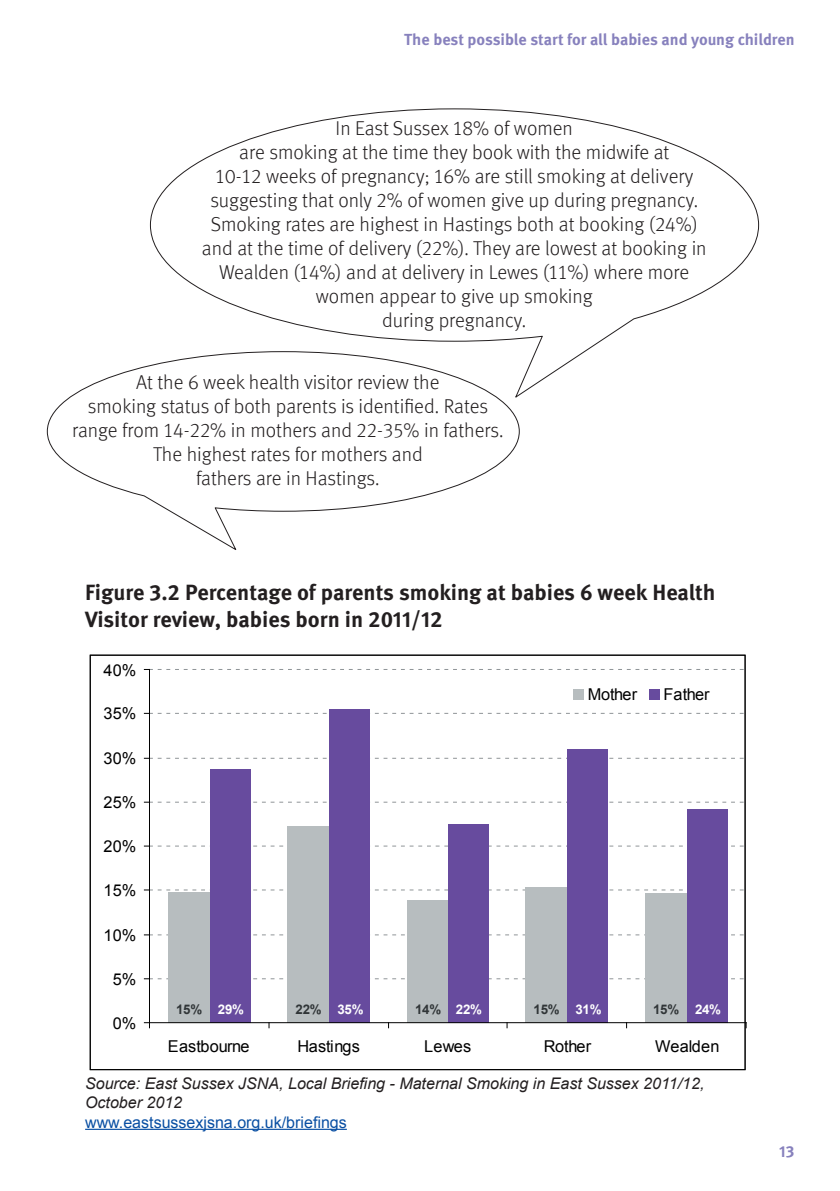
<style>
.page{position:relative;width:840px;height:1191px;background:#fff}
.page>*{position:absolute;margin:0;border:0;box-sizing:border-box;transform-origin:0 0}
.t1{font:700 22px/26.4px "Meta Pro";color:#231f20}
.t2{font:20px/24px "Meta Light LF";color:#231f20;text-align:center}
.t3{font:16.4px "Arial";letter-spacing:.005em;color:#000}
.t4{font:italic 16px/19.2px "Arial";color:#231f20}
.t5{font:700 16px "Meta Pro";letter-spacing:-.005em;color:#8781bd}
.t6{font:16px "Arial";color:#094fa3}
.t7{font:700 13.2px "Arial";letter-spacing:-.02em;color:#303537}
.s1{color:#fff}
</style>
<div class="page">
<hr style="left:85px;top:1128px;width:261px;height:1px;background:#094fa3">
<div style="left:168px;top:892px;width:42px;height:130px;background:#b7bdbf"></div>
<div style="left:287px;top:826px;width:42px;height:196px;background:#b7bdbf"></div>
<div style="left:406px;top:900px;width:41px;height:122px;background:#b7bdbf"></div>
<div style="left:525px;top:887px;width:42px;height:135px;background:#b7bdbf"></div>
<div style="left:644px;top:893px;width:42px;height:129px;background:#b7bdbf"></div>
<div style="left:210px;top:769px;width:40px;height:253px;background:#674b9e"></div>
<div style="left:329px;top:709px;width:41px;height:313px;background:#674b9e"></div>
<div style="left:447px;top:824px;width:41px;height:198px;background:#674b9e"></div>
<div style="left:567px;top:749px;width:41px;height:273px;background:#674b9e"></div>
<div style="left:686px;top:809px;width:41px;height:213px;background:#674b9e"></div>
<hr style="left:149px;top:669px;width:1px;height:353px;background:#000">
<svg style="left:144px;top:978px;width:601px;height:1px"></svg>
<svg style="left:144px;top:934px;width:601px;height:1px"></svg>
<svg style="left:144px;top:889px;width:601px;height:1px"></svg>
<svg style="left:144px;top:845px;width:601px;height:1px"></svg>
<svg style="left:144px;top:802px;width:601px;height:1px"></svg>
<svg style="left:144px;top:758px;width:601px;height:1px"></svg>
<svg style="left:144px;top:713px;width:601px;height:1px"></svg>
<svg style="left:144px;top:669px;width:601px;height:1px"></svg>
<hr style="left:149px;top:1022px;width:596px;height:1px;background:#000">
<svg style="left:144px;top:1022px;width:6px;height:5px"></svg>
<div style="left:573px;top:690px;width:10px;height:10px;background:#b7bdbf"></div>
<div style="left:648px;top:690px;width:11px;height:10px;background:#674b9e"></div>
<svg style="left:149px;top:108px;width:610px;height:287px"></svg>
<svg style="left:46px;top:351px;width:474px;height:199px"></svg>
<p class="t5" style="left:404px;top:29px;width:391px">The best possible start for all babies and young children</p>
<p class="t2" style="left:202px;top:116px;width:506px">In East Sussex 18% of women<br>are smoking at the time they book with the midwife at<br>10-12 weeks of pregnancy; 16% are still smoking at delivery suggesting that only 2% of women give up during pregnancy.<br>Smoking rates are highest in Hastings both at booking (24%) and at the time of delivery (22%). They are lowest at booking in Wealden (14%) and at delivery in Lewes (11%) where more women appear to give up smoking<br>during pregnancy.</p>
<p class="t2" style="left:72px;top:370px;width:432px">At the 6 week health visitor review the<br>smoking status of both parents is identified. Rates range from 14-22% in mothers and 22-35% in fathers.<br>The highest rates for mothers and<br>fathers are in Hastings.</p>
<p class="t1" style="left:85px;top:580px;width:631px">Figure 3.2 Percentage of parents smoking at babies 6 week Health<br>Visitor review, babies born in 2011/12</p>
<p class="t3" style="left:103px;top:659px;width:34px">40%</p>
<p class="t3" style="left:103px;top:703px;width:34px">35%</p>
<p class="t3" style="left:103px;top:748px;width:34px">30%</p>
<p class="t3" style="left:103px;top:792px;width:34px">25%</p>
<p class="t3" style="left:103px;top:835px;width:34px">20%</p>
<p class="t3" style="left:103px;top:879px;width:34px">15%</p>
<p class="t3" style="left:103px;top:924px;width:34px">10%</p>
<p class="t3" style="left:113px;top:968px;width:25px">5%</p>
<p class="t3" style="left:113px;top:1012px;width:25px">0%</p>
<p class="t3" style="left:587px;top:683px;width:51px">Mother</p>
<p class="t3" style="left:663px;top:683px;width:48px">Father</p>
<p class="t7" style="left:176px;top:1000px;width:69px">15% <span class="s1">29%</span></p>
<p class="t7" style="left:295px;top:1000px;width:69px">22% <span class="s1">35%</span></p>
<p class="t7" style="left:415px;top:1000px;width:68px">14% <span class="s1">22%</span></p>
<p class="t7" style="left:533px;top:1000px;width:69px">15% <span class="s1">31%</span></p>
<p class="t7" style="left:652px;top:1000px;width:69px">15% <span class="s1">24%</span></p>
<p class="t3" style="left:168px;top:1035px;width:83px">Eastbourne</p>
<p class="t3" style="left:297px;top:1035px;width:64px">Hastings</p>
<p class="t3" style="left:424px;top:1035px;width:48px">Lewes</p>
<p class="t3" style="left:543px;top:1035px;width:49px">Rother</p>
<p class="t3" style="left:654px;top:1035px;width:66px">Wealden</p>
<p class="t4" style="left:85px;top:1074px;width:620px">Source: East Sussex JSNA, Local Briefing - Maternal Smoking in East Sussex 2011/12,<br>October 2012</p>
<p class="t6" style="left:85px;top:1111px;width:263px">www.eastsussexjsna.org.uk/briefings</p>
<p class="t5" style="left:778px;top:1141px;width:17px">13</p>
</div>
